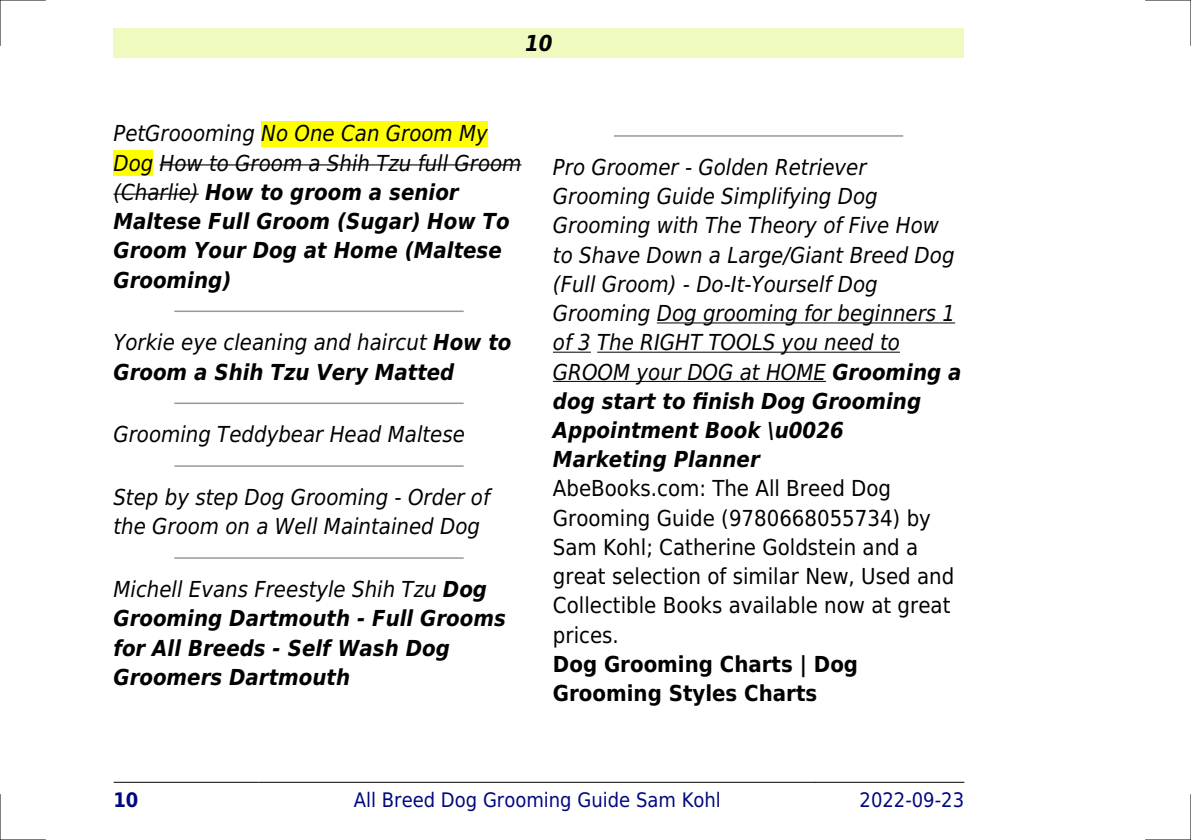
<style>
.page{position:relative;width:1191px;height:840px;background:#fff}
.page>*{position:absolute;margin:0;border:0;box-sizing:border-box;transform-origin:0 0}
.t1{font:italic 22px/29.2px "DejaVu Sans Condensed";color:#000}
.t2{font:italic 700 22px/29.2px "DejaVu Sans Condensed";color:#000}
.t3{font:22px/29.2px "DejaVu Sans Condensed";color:#000}
.t4{font:700 22px/29.2px "DejaVu Sans Condensed";color:#000}
.t5{font:20px "DejaVu Sans Condensed";color:#000880}
.t6{font:700 20px "DejaVu Sans Condensed";color:#000880}
.s1{font-weight:400}
.s2{font-weight:700}
</style>
<div class="page">
<div style="left:113px;top:28px;width:851px;height:30px;background:#effbbe"></div>
<hr style="left:114px;top:781px;width:145px;height:1px;background:#000">
<hr style="left:259px;top:781px;width:556px;height:1px;background:#000">
<hr style="left:816px;top:781px;width:148px;height:1px;background:#000">
<div style="left:261px;top:121px;width:227px;height:25px;background:#ff0"></div>
<div style="left:113px;top:150px;width:40px;height:26px;background:#ff0"></div>
<hr style="left:160px;top:164px;width:361px;height:1px;background:#000">
<hr style="left:113px;top:193px;width:86px;height:2px;background:#000">
<hr style="left:175px;top:310px;width:288px;height:2px;background:#999">
<hr style="left:175px;top:402px;width:288px;height:2px;background:#999">
<hr style="left:175px;top:465px;width:288px;height:1px;background:#999">
<hr style="left:175px;top:557px;width:288px;height:1px;background:#999">
<hr style="left:614px;top:135px;width:288px;height:2px;background:#999">
<hr style="left:657px;top:322px;width:298px;height:1px;background:#000">
<hr style="left:553px;top:351px;width:38px;height:1px;background:#000">
<hr style="left:597px;top:351px;width:303px;height:1px;background:#000">
<hr style="left:553px;top:381px;width:273px;height:1px;background:#000">
<hr style="left:0;top:0;width:45px;height:1px;background:#000">
<hr style="left:1145px;top:0;width:46px;height:1px;background:#000">
<hr style="left:0;top:839px;width:45px;height:1px;background:#000">
<hr style="left:1145px;top:839px;width:46px;height:1px;background:#000">
<hr style="left:0;top:0;width:1px;height:45px;background:#000">
<hr style="left:0;top:794px;width:1px;height:45px;background:#000">
<hr style="left:1190px;top:0;width:1px;height:45px;background:#000">
<hr style="left:1190px;top:794px;width:1px;height:45px;background:#000">
<p class="t2" style="left:525px;top:28px;width:29px">10</p>
<p class="t2" style="left:113px;top:119px;width:409px"><span class="s1">PetGroooming No One Can Groom My<br>Dog How to Groom a Shih Tzu full Groom (Charlie)</span> How to groom a senior<br>Maltese Full Groom (Sugar) How To<br>Groom Your Dog at Home (Maltese<br>Grooming)</p>
<p class="t2" style="left:113px;top:328px;width:399px"><span class="s1">Yorkie eye cleaning and haircut</span> How to<br>Groom a Shih Tzu Very Matted</p>
<p class="t1" style="left:113px;top:420px;width:353px">Grooming Teddybear Head Maltese</p>
<p class="t1" style="left:113px;top:482px;width:378px">Step by step Dog Grooming - Order of the Groom on a Well Maintained Dog</p>
<p class="t2" style="left:113px;top:574px;width:394px"><span class="s1">Michell Evans Freestyle Shih Tzu</span> Dog<br>Grooming Dartmouth - Full Grooms for All Breeds - Self Wash Dog<br>Groomers Dartmouth</p>
<p class="t1" style="left:553px;top:153px;width:410px">Pro Groomer - Golden Retriever<br>Grooming Guide Simplifying Dog<br>Grooming with The Theory of Five How to Shave Down a Large/Giant Breed Dog (Full Groom) - Do-It-Yourself Dog<br>Grooming Dog grooming for beginners 1 of 3 The RIGHT TOOLS you need to<br>GROOM your DOG at HOME <span class="s2">Grooming a dog start to finish Dog Grooming<br>Appointment Book \u0026<br>Marketing Planner</span></p>
<p class="t3" style="left:553px;top:474px;width:403px">AbeBooks.com: The All Breed Dog<br>Grooming Guide (9780668055734) by<br>Sam Kohl; Catherine Goldstein and a great selection of similar New, Used and<br>Collectible Books available now at great prices.</p>
<p class="t4" style="left:553px;top:649px;width:307px">Dog Grooming Charts | Dog<br>Grooming Styles Charts</p>
<p class="t6" style="left:113px;top:787px;width:27px">10</p>
<p class="t5" style="left:354px;top:787px;width:368px">All Breed Dog Grooming Guide Sam Kohl</p>
<p class="t5" style="left:859px;top:787px;width:106px">2022-09-23</p>
</div>
